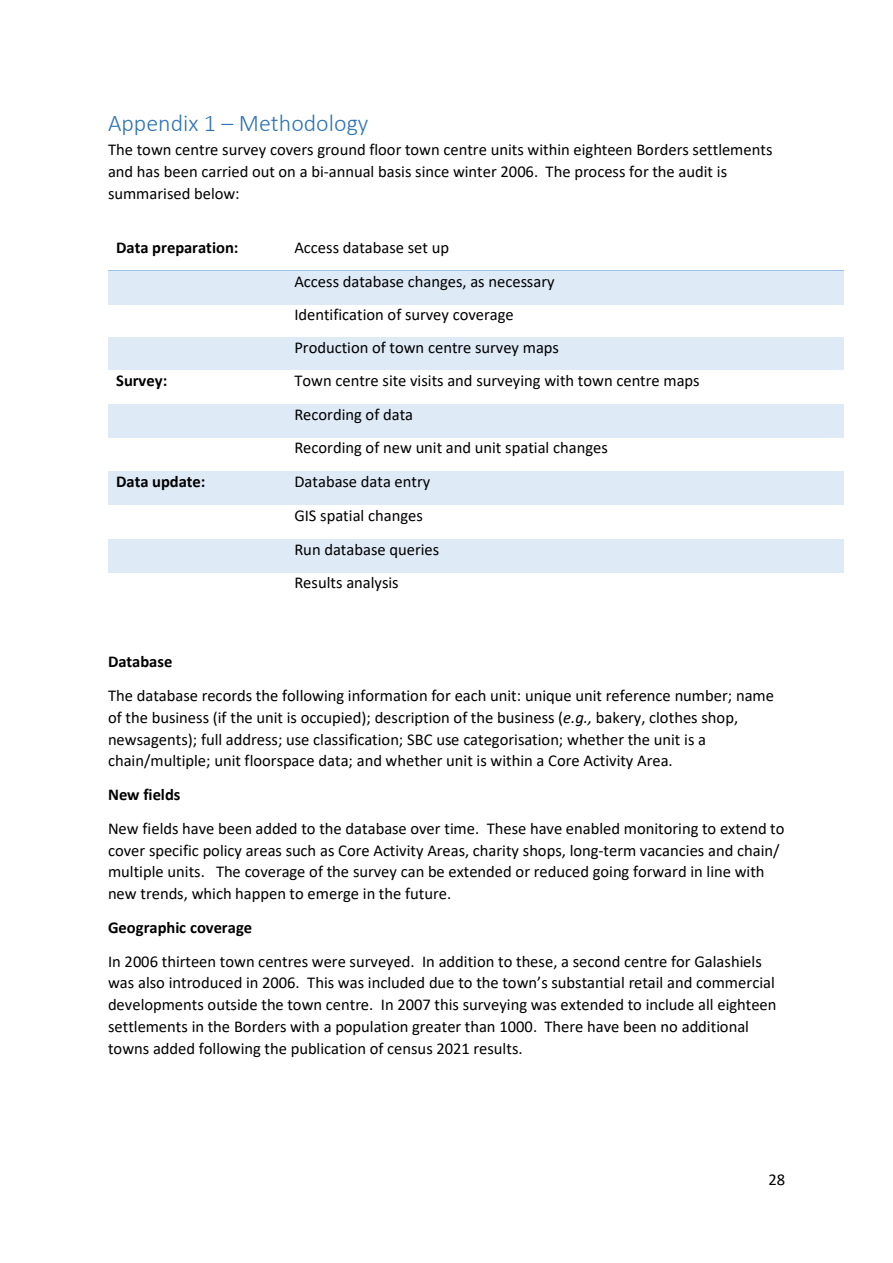
<style>
.page{position:relative;width:893px;height:1263px;background:#fff}
.page>*{position:absolute;margin:0;border:0;box-sizing:border-box;transform-origin:0 0}
.t1{font:300 24px "Calibri";color:#2e74b5}
.t2{font:16.5px/21.8px "Calibri";color:#000}
.t3{font:700 16.5px "Calibri";color:#000}
.s1{font-style:italic}
</style>
<div class="page">
<div style="left:108px;top:271px;width:178px;height:33px;background:#deeaf6"></div>
<div style="left:286px;top:271px;width:557px;height:33px;background:#deeaf6"></div>
<hr style="left:108px;top:271px;width:178px;height:1px;background:#9cc2e5">
<hr style="left:287px;top:271px;width:556px;height:1px;background:#9cc2e5">
<div style="left:108px;top:337px;width:178px;height:33px;background:#deeaf6"></div>
<div style="left:286px;top:337px;width:557px;height:33px;background:#deeaf6"></div>
<div style="left:108px;top:404px;width:178px;height:34px;background:#deeaf6"></div>
<div style="left:286px;top:404px;width:557px;height:34px;background:#deeaf6"></div>
<div style="left:108px;top:472px;width:178px;height:33px;background:#deeaf6"></div>
<div style="left:286px;top:472px;width:557px;height:33px;background:#deeaf6"></div>
<div style="left:108px;top:539px;width:178px;height:34px;background:#deeaf6"></div>
<div style="left:286px;top:539px;width:557px;height:34px;background:#deeaf6"></div>
<h1 class="t1" style="left:108px;top:108px;width:262px">Appendix 1 – Methodology</h1>
<p class="t2" style="left:108px;top:139px;width:666px">The town centre survey covers ground floor town centre units within eighteen Borders settlements and has been carried out on a bi-annual basis since winter 2006. The process for the audit is summarised below:</p>
<p class="t3" style="left:116px;top:237px;width:124px">Data preparation:</p>
<p class="t2" style="left:294px;top:231px;width:266px;line-height:33.3px">Access database set up<br>Access database changes, as necessary Identification of survey coverage Production of town centre survey maps</p>
<p class="t3" style="left:116px;top:370px;width:53px">Survey:</p>
<p class="t2" style="left:294px;top:363px;width:407px;line-height:33.8px">Town centre site visits and surveying with town centre maps<br>Recording of data<br>Recording of new unit and unit spatial changes</p>
<p class="t3" style="left:116px;top:472px;width:91px">Data update:</p>
<p class="t2" style="left:294px;top:465px;width:146px;line-height:33.8px">Database data entry<br>GIS spatial changes<br>Run database queries<br>Results analysis</p>
<p class="t3" style="left:108px;top:652px;width:66px">Database</p>
<p class="t2" style="left:108px;top:685px;width:667px">The database records the following information for each unit: unique unit reference number; name of the business (if the unit is occupied); description of the business (<span class="s1">e.g.,</span> bakery, clothes shop, newsagents); full address; use classification; SBC use categorisation; whether the unit is a chain/multiple; unit floorspace data; and whether unit is within a Core Activity Area.</p>
<p class="t3" style="left:108px;top:784px;width:74px">New fields</p>
<p class="t2" style="left:108px;top:817px;width:678px">New fields have been added to the database over time. These have enabled monitoring to extend to cover specific policy areas such as Core Activity Areas, charity shops, long-term vacancies and chain/ multiple units. The coverage of the survey can be extended or reduced going forward in line with new trends, which happen to emerge in the future.</p>
<p class="t3" style="left:108px;top:917px;width:146px">Geographic coverage</p>
<p class="t2" style="left:108px;top:950px;width:670px">In 2006 thirteen town centres were surveyed. In addition to these, a second centre for Galashiels was also introduced in 2006. This was included due to the town’s substantial retail and commercial developments outside the town centre. In 2007 this surveying was extended to include all eighteen settlements in the Borders with a population greater than 1000. There have been no additional towns added following the publication of census 2021 results.</p>
<p class="t2" style="left:768px;top:1169px;width:18px">28</p>
</div>
